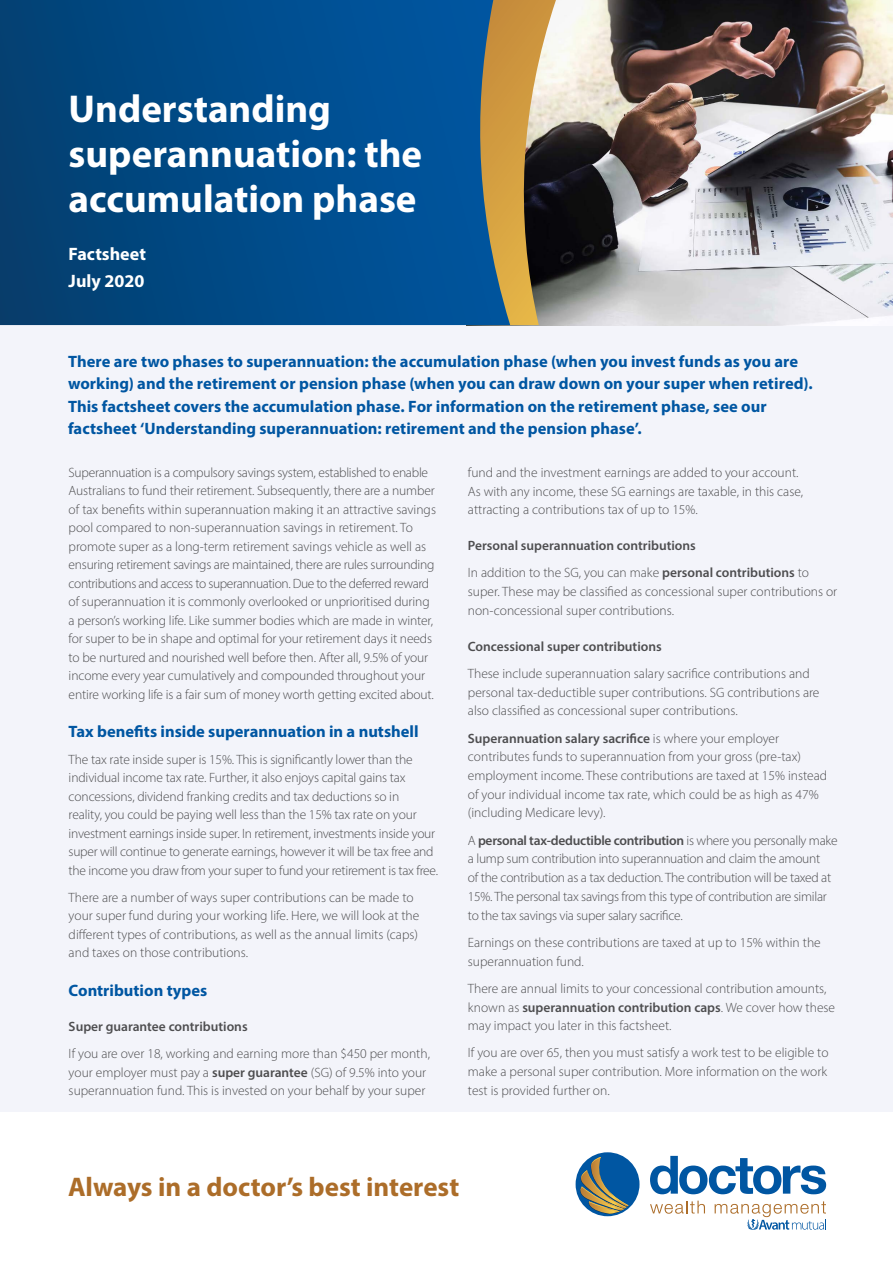
<style>
.page{position:relative;width:893px;height:1263px;background:#fff}
.page>*{position:absolute;margin:0;border:0;box-sizing:border-box;transform-origin:0 0}
.t1{font:700 39px/45px "Myriad Pro";color:#fff}
.t2{font:700 27px "Myriad Pro";color:#ac6d29}
.t3{font:700 18px/27px "Myriad Pro";color:#fff}
.t4{font:700 16.5px/22.5px "Myriad Pro";color:#0056a2}
.t5{font:300 13.5px/18.5px "Myriad Pro";letter-spacing:-.005em;color:#4d4d4f}
.t6{font:600 13.5px/27.3px "Myriad Pro";color:#4d4d4f}
.s1{font-weight:600}
.s2{font-weight:300}
</style>
<div class="page">
<div style="left:0;top:0;width:893px;height:1112px;background:#f3f4fa"></div>
<svg style="left:650px;top:1156px;width:176px;height:38px"></svg>
<svg style="left:650px;top:1200px;width:55px;height:14px"></svg>
<svg style="left:715px;top:1201px;width:111px;height:29px"></svg>
<div style="left:576px;top:1152px;width:63px;height:64px;background:#0056a2;border-radius:50%"></div>
<svg style="left:579px;top:1157px;width:50px;height:57px"></svg>
<img style="left:556px;top:0;width:337px;height:325px">
<svg style="left:510px;top:0;width:46px;height:325px;background:#987e50"></svg>
<svg style="left:0;top:0;width:510px;height:325px;background:#094e85"></svg>
<h1 class="t1" style="left:69px;top:85px;width:355px">Understanding superannuation: the accumulation phase</h1>
<h3 class="t3" style="left:69px;top:240px;width:79px">Factsheet<br>July 2020</h3>
<p class="t4" style="left:68px;top:349px;width:746px">There are two phases to superannuation: the accumulation phase (when you invest funds as you are working) and the retirement or pension phase (when you can draw down on your super when retired).<br>This factsheet covers the accumulation phase. For information on the retirement phase, see our factsheet ‘Understanding superannuation: retirement and the pension phase’.</p>
<p class="t5" style="left:69px;top:463px;width:369px">Superannuation is a compulsory savings system, established to enable Australians to fund their retirement. Subsequently, there are a number of tax benefits within superannuation making it an attractive savings pool compared to non-superannuation savings in retirement. To promote super as a long-term retirement savings vehicle as well as ensuring retirement savings are maintained, there are rules surrounding contributions and access to superannuation. Due to the deferred reward of superannuation it is commonly overlooked or unprioritised during a person’s working life. Like summer bodies which are made in winter, for super to be in shape and optimal for your retirement days it needs to be nurtured and nourished well before then. After all, 9.5% of your income every year cumulatively and compounded throughout your entire working life is a fair sum of money worth getting excited about.</p>
<p class="t4" style="left:69px;top:720px;width:351px">Tax benefits inside superannuation in a nutshell</p>
<p class="t5" style="left:69px;top:750px;width:371px">The tax rate inside super is 15%. This is significantly lower than the individual income tax rate. Further, it also enjoys capital gains tax concessions, dividend franking credits and tax deductions so in<br>reality, you could be paying well less than the 15% tax rate on your investment earnings inside super. In retirement, investments inside your super will continue to generate earnings, however it will be tax free and the income you draw from your super to fund your retirement is tax free.</p>
<p class="t5" style="left:69px;top:888px;width:352px">There are a number of ways super contributions can be made to your super fund during your working life. Here, we will look at the different types of contributions, as well as the annual limits (caps) and taxes on those contributions.</p>
<p class="t4" style="left:69px;top:978px;width:140px">Contribution types</p>
<p class="t6" style="left:69px;top:1012px;width:180px">Super guarantee contributions</p>
<p class="t5" style="left:69px;top:1044px;width:363px">If you are over 18, working and earning more than $450 per month, your employer must pay a <span class="s1">super guarantee</span> (SG) of 9.5% into your superannuation fund. This is invested on your behalf by your super</p>
<p class="t5" style="left:468px;top:463px;width:337px">fund and the investment earnings are added to your account.<br>As with any income, these SG earnings are taxable, in this case, attracting a contributions tax of up to 15%.</p>
<p class="t6" style="left:468px;top:532px;width:343px">Personal superannuation contributions<br><span class="s2">In addition to the SG, you can make</span> personal contributions <span class="s2">to</span></p>
<p class="t5" style="left:468px;top:582px;width:371px">super. These may be classified as concessional super contributions or non-concessional super contributions.</p>
<p class="t6" style="left:468px;top:632px;width:195px">Concessional super contributions</p>
<p class="t5" style="left:468px;top:664px;width:353px">These include superannuation salary sacrifice contributions and personal tax-deductible super contributions. SG contributions are also classified as concessional super contributions.</p>
<p class="t5" style="left:468px;top:728px;width:361px"><span class="s1">Superannuation salary sacrifice</span> is where your employer contributes funds to superannuation from your gross (pre-tax) employment income. These contributions are taxed at 15% instead of your individual income tax rate, which could be as high as 47% (including Medicare levy).</p>
<p class="t5" style="left:468px;top:831px;width:371px">A <span class="s1">personal tax-deductible contribution</span> is where you personally make a lump sum contribution into superannuation and claim the amount<br>of the contribution as a tax deduction. The contribution will be taxed at 15%. The personal tax savings from this type of contribution are similar to the tax savings via super salary sacrifice.</p>
<p class="t5" style="left:468px;top:933px;width:354px">Earnings on these contributions are taxed at up to 15% within the superannuation fund.</p>
<p class="t5" style="left:468px;top:979px;width:369px">There are annual limits to your concessional contribution amounts, known as <span class="s1">superannuation contribution caps</span>. We cover how these may impact you later in this factsheet.</p>
<p class="t5" style="left:468px;top:1043px;width:362px;text-align:justify">If you are over 65, then you must satisfy a work test to be eligible to make a personal super contribution. More information on the work test is provided further on.</p>
<h2 class="t2" style="left:68px;top:1169px;width:393px">Always in a doctor’s best interest</h2>
</div>
